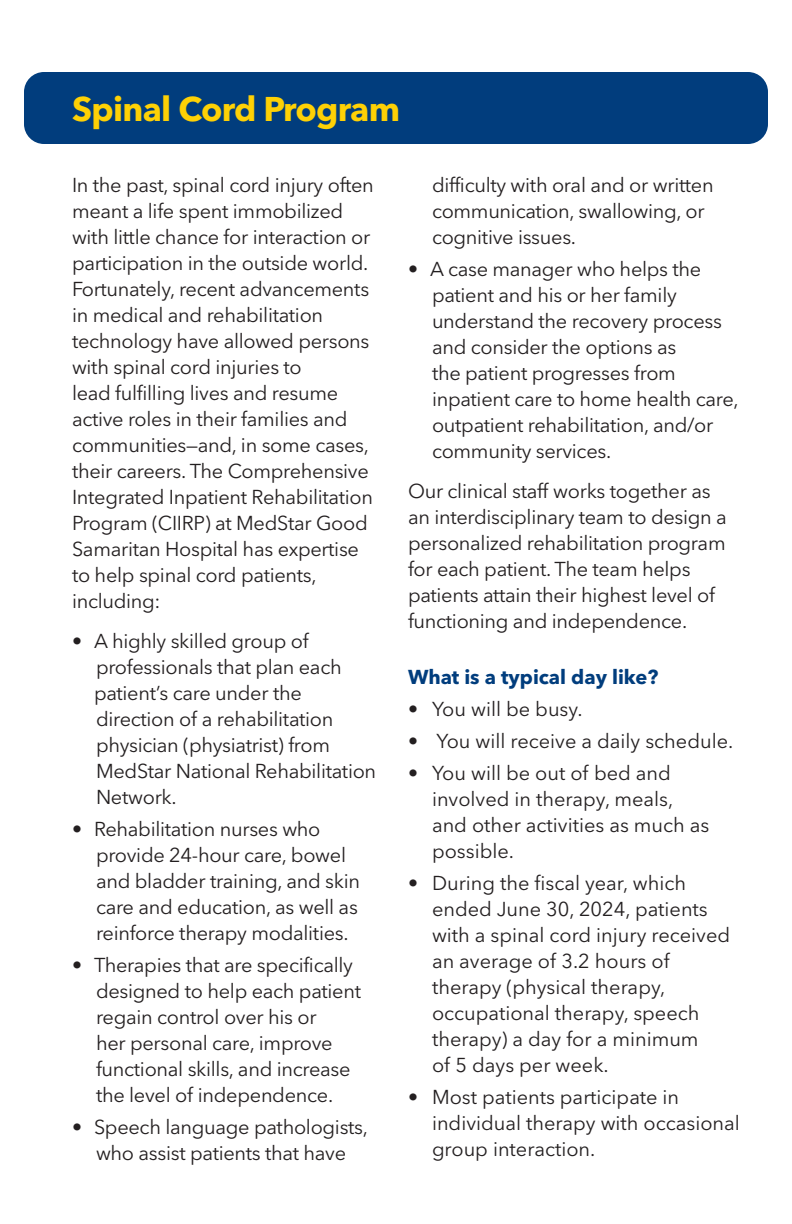
<style>
.page{position:relative;width:792px;height:1224px;background:#fff}
.page>*{position:absolute;margin:0;border:0;box-sizing:border-box;transform-origin:0 0}
.t1{font:700 34px "Avenir Next LT Pro";letter-spacing:-.02em;color:#fed105}
.t2{font:20px/26px "Avenir Next LT Pro";letter-spacing:-.015em;color:#231f20}
.t3{font:700 20px "Avenir Next LT Pro";color:#013d7d}
</style>
<div class="page">
<div style="left:24px;top:72px;width:744px;height:72px;background:#013d7d;border-radius:20px"></div>
<p class="t1" style="left:72px;top:88px;width:330px">Spinal Cord Program</p>
<p class="t2" style="left:72px;top:172px;width:303px">In the past, spinal cord injury often meant a life spent immobilized with little chance for interaction or participation in the outside world.<br>Fortunately, recent advancements in medical and rehabilitation technology have allowed persons with spinal cord injuries to<br>lead fulfilling lives and resume active roles in their families and communities—and, in some cases, their careers. The Comprehensive<br>Integrated Inpatient Rehabilitation<br>Program (CIIRP) at MedStar Good<br>Samaritan Hospital has expertise to help spinal cord patients, including:</p>
<p class="t2" style="left:96px;top:628px;width:247px;text-indent:-24px">• A highly skilled group of professionals that plan each</p>
<p class="t2" style="left:94px;top:680px;width:284px">patient’s care under the direction of a rehabilitation physician (physiatrist) from<br>MedStar National Rehabilitation<br>Network.</p>
<p class="t2" style="left:96px;top:816px;width:266px;text-indent:-24px">• Rehabilitation nurses who provide 24-hour care, bowel and bladder training, and skin care and education, as well as reinforce therapy modalities.</p>
<p class="t2" style="left:96px;top:952px;width:267px;text-indent:-24px">• Therapies that are specifically designed to help each patient regain control over his or<br>her personal care, improve functional skills, and increase the level of independence.</p>
<p class="t2" style="left:72px;top:1114px;width:298px;text-align:center">• Speech language pathologists, who assist patients that have</p>
<p class="t2" style="left:432px;top:172px;width:283px">difficulty with oral and or written communication, swallowing, or cognitive issues.</p>
<p class="t2" style="left:432px;top:256px;width:308px;text-indent:-24px">• A case manager who helps the patient and his or her family understand the recovery process and consider the options as<br>the patient progresses from inpatient care to home health care, outpatient rehabilitation, and/or community services.</p>
<p class="t2" style="left:408px;top:478px;width:320px">Our clinical staff works together as an interdisciplinary team to design a personalized rehabilitation program for each patient. The team helps patients attain their highest level of functioning and independence.</p>
<p class="t3" style="left:408px;top:665px;width:252px">What is a typical day like?</p>
<p class="t2" style="left:408px;top:696px;width:176px">• You will be busy.</p>
<p class="t2" style="left:408px;top:728px;width:327px">• You will receive a daily schedule.</p>
<p class="t2" style="left:432px;top:760px;width:279px;text-indent:-24px">• You will be out of bed and involved in therapy, meals, and other activities as much as possible.</p>
<p class="t2" style="left:432px;top:870px;width:300px;text-indent:-24px">• During the fiscal year, which ended June 30, 2024, patients with a spinal cord injury received an average of 3.2 hours of therapy (physical therapy, occupational therapy, speech therapy) a day for a minimum<br>of 5 days per week.</p>
<p class="t2" style="left:432px;top:1084px;width:309px;text-indent:-24px">• Most patients participate in individual therapy with occasional group interaction.</p>
</div>
